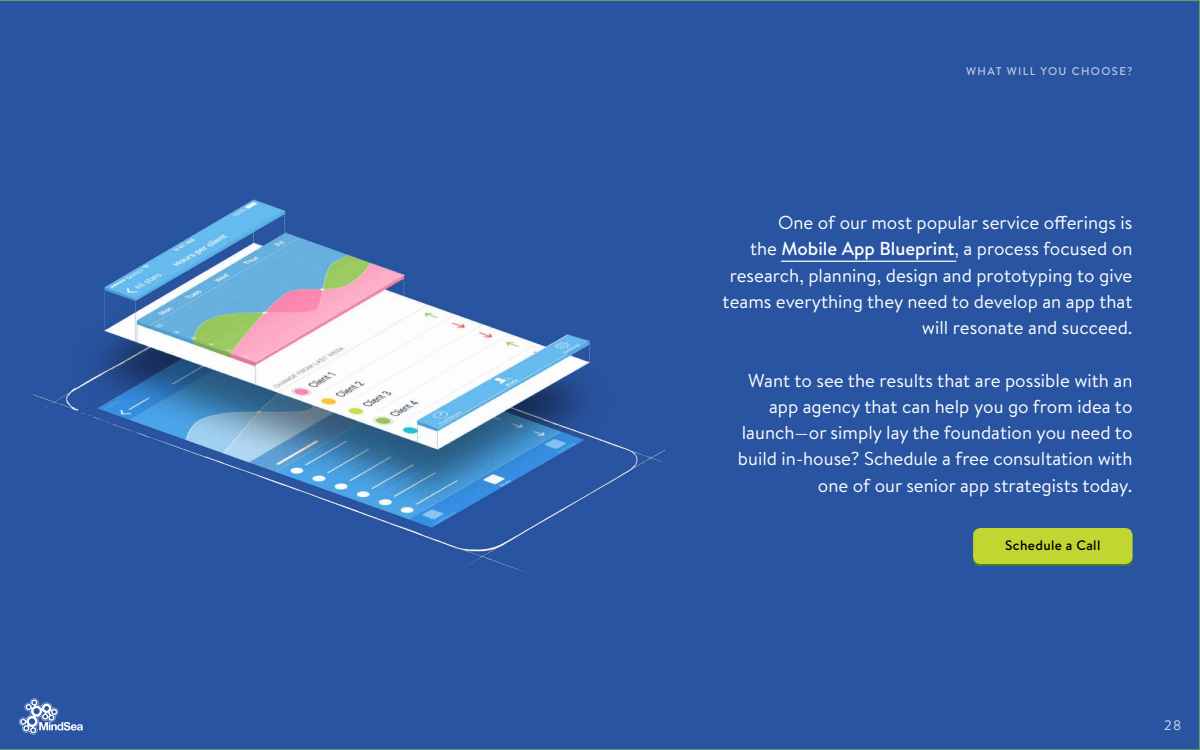
<style>
.page{position:relative;width:1200px;height:750px;background:#2954a1}
.page>*{position:absolute;margin:0;border:0;box-sizing:border-box;transform-origin:0 0}
.t1{font:18.75px/26.2px "Brandon Text";color:#fff;text-align:right}
.t2{font:500 13.75px "Brandon Text";letter-spacing:.025em;color:#000}
.t3{font:13.75px "Brandon Text";color:#fff}
.t4{font:500 11.25px "Brandon Text";letter-spacing:.12em;color:#fff}
.s1{font-weight:500}
</style>
<div class="page">
<svg style="left:19px;top:698px;width:64px;height:36px;background:#6181b9"></svg>
<div style="left:973px;top:530px;width:160px;height:36px;background:#477a39"></div>
<div style="left:973px;top:528px;width:159px;height:36px;background:#bfd730;border-radius:8px"></div>
<img style="left:34px;top:200px;width:632px;height:374px">
<hr style="left:781px;top:261px;width:175px;height:1px;background:#fff">
<p class="t4" style="left:966px;top:64px;width:168px">WHAT WILL YOU CHOOSE?</p>
<p class="t1" style="left:723px;top:209px;width:411px">One of our most popular service offerings is<br>the <span class="s1">Mobile App Blueprint</span>, a process focused on research, planning, design and prototyping to give teams everything they need to develop an app that will resonate and succeed.</p>
<p class="t1" style="left:738px;top:366px;width:396px">Want to see the results that are possible with an app agency that can help you go from idea to launch—or simply lay the foundation you need to build in-house? Schedule a free consultation with one of our senior app strategists today.</p>
<p class="t2" style="left:1005px;top:536px;width:97px">Schedule a Call</p>
<p class="t3" style="left:1164px;top:716px;width:19px">28</p>
</div>
